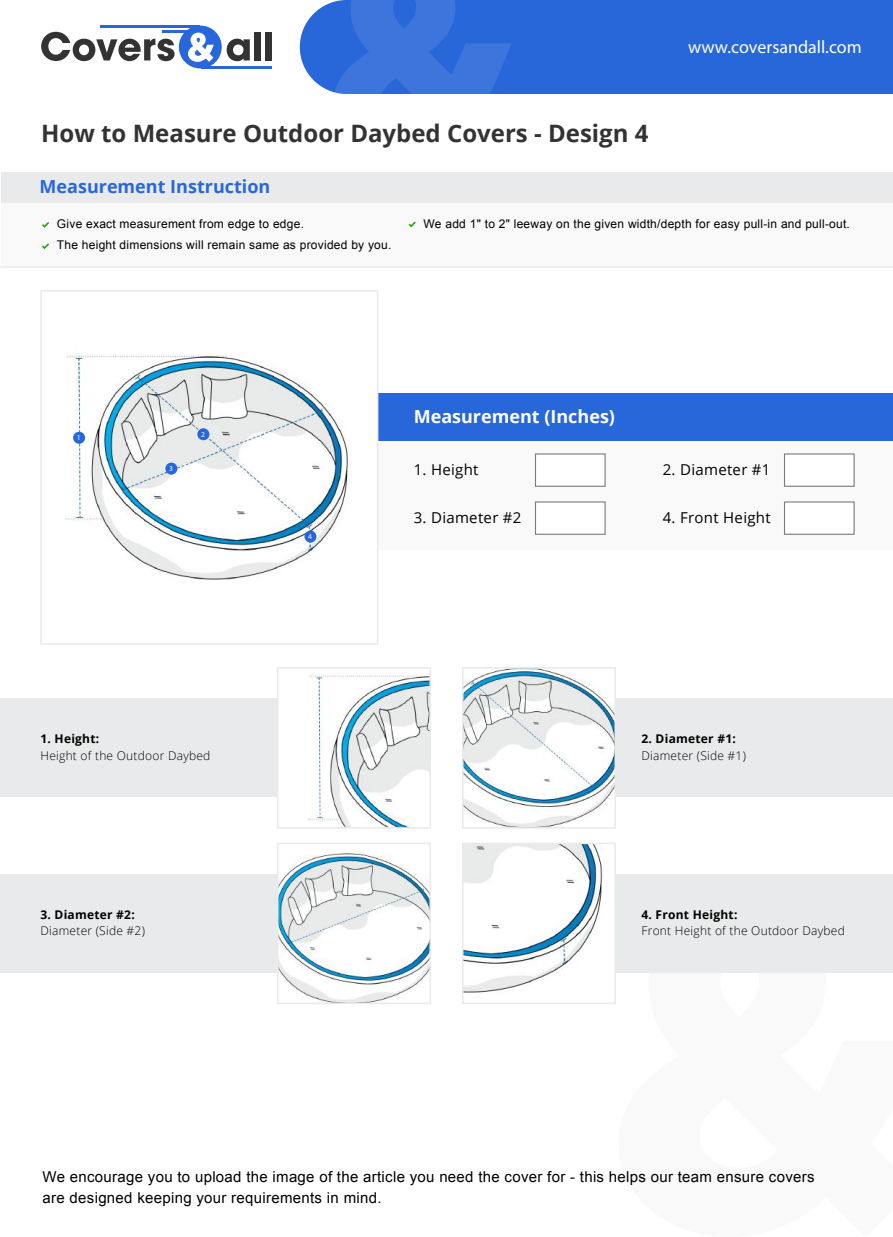
<style>
.page{position:relative;width:893px;height:1237px;background:#fff}
.page>*{position:absolute;margin:0;border:0;box-sizing:border-box;transform-origin:0 0}
.t1{font:700 24px "Open Sans";color:#333}
.t2{font:700 18px "Open Sans";color:#2867d9}
.t3{font:18px "Myriad Pro";color:#fff}
.t4{font:700 18px "Open Sans";color:#fff}
.t5{font:15px/21px "Arial";letter-spacing:.02em;color:#000}
.t6{font:15px "Open Sans";letter-spacing:.02em;color:#000}
.t7{font:12px "Arial";letter-spacing:.02em;color:#000}
.t8{font:300 12px "Open Sans";letter-spacing:.02em;color:#000}
.t9{font:700 12px "Open Sans";letter-spacing:.02em;color:#000}
.t10{font:7.5px "Myriad Pro";color:#fff}
</style>
<div class="page">
<div style="left:0;top:699px;width:293px;height:98px;background:#e9eaeb"></div>
<img style="left:280px;top:675px;width:148px;height:150px">
<div style="left:277px;top:667px;width:154px;height:161px;border:2px solid #eaeaea"></div>
<div style="left:600px;top:699px;width:293px;height:98px;background:#e9eaeb"></div>
<img style="left:465px;top:670px;width:148px;height:155px">
<div style="left:462px;top:667px;width:154px;height:161px;border:2px solid #eaeaea"></div>
<div style="left:600px;top:874px;width:293px;height:98px;background:#e9eaeb"></div>
<img style="left:465px;top:846px;width:148px;height:147px">
<div style="left:462px;top:843px;width:154px;height:161px;border:2px solid #eaeaea"></div>
<div style="left:0;top:874px;width:293px;height:98px;background:#e9eaeb"></div>
<img style="left:280px;top:853px;width:148px;height:148px">
<div style="left:277px;top:843px;width:154px;height:161px;border:2px solid #eaeaea"></div>
<div style="left:300px;top:0;width:593px;height:94px;background:#2867d9"></div>
<svg style="left:333px;top:0;width:179px;height:94px;background:#356fda"></svg>
<svg style="left:41px;top:32px;width:134px;height:29px"></svg>
<svg style="left:227px;top:39px;width:23px;height:22px"></svg>
<div style="left:254px;top:32px;width:7px;height:28px;background:#333"></div>
<div style="left:265px;top:32px;width:7px;height:28px;background:#333"></div>
<hr style="left:101px;top:26px;width:99px;height:2px;background:#2867d9">
<hr style="left:162px;top:31px;width:38px;height:2px;background:#2867d9">
<hr style="left:201px;top:66px;width:71px;height:2px;background:#2867d9">
<div style="left:179px;top:26px;width:43px;height:42px;background:#2867d9;border-radius:50%"></div>
<svg style="left:188px;top:33px;width:26px;height:29px"></svg>
<div style="left:328px;top:394px;width:565px;height:156px;background:#f9f9f9"></div>
<div style="left:328px;top:394px;width:565px;height:47px;background:#2867d9"></div>
<div style="left:535px;top:453px;width:71px;height:34px;background:#fff;border:1px solid #7c7c7c"></div>
<div style="left:784px;top:453px;width:71px;height:34px;background:#fff;border:1px solid #7c7c7c"></div>
<div style="left:784px;top:501px;width:71px;height:34px;background:#fff;border:1px solid #7c7c7c"></div>
<div style="left:535px;top:501px;width:71px;height:34px;background:#fff;border:1px solid #7c7c7c"></div>
<img style="left:66px;top:354px;width:309px;height:226px">
<div style="left:40px;top:290px;width:338px;height:355px;border:2px solid #eaeaea"></div>
<div style="left:73px;top:432px;width:12px;height:12px;background:#2867d9;border-radius:50%"></div>
<div style="left:197px;top:428px;width:12px;height:12px;background:#2867d9;border-radius:50%"></div>
<div style="left:165px;top:463px;width:12px;height:12px;background:#2867d9;border-radius:50%"></div>
<div style="left:304px;top:530px;width:12px;height:12px;background:#2867d9;border-radius:50%"></div>
<div style="left:2px;top:172px;width:891px;height:31px;background:#e9eaeb"></div>
<div style="left:2px;top:203px;width:891px;height:64px;background:#f9f9f9"></div>
<svg style="left:409px;top:221px;width:7px;height:6px"></svg>
<svg style="left:42px;top:222px;width:7px;height:6px"></svg>
<svg style="left:42px;top:243px;width:7px;height:6px"></svg>
<hr style="left:0;top:266px;width:893px;height:2px;background:#eaeaea">
<h2 class="t3" style="left:688px;top:36px;width:175px">www.coversandall.com</h2>
<h1 class="t1" style="left:41px;top:116px;width:609px">How to Measure Outdoor Daybed Covers - Design 4</h1>
<h2 class="t2" style="left:40px;top:173px;width:232px">Measurement Instruction</h2>
<p class="t7" style="left:57px;top:216px;width:249px">Give exact measurement from edge to edge.</p>
<p class="t7" style="left:424px;top:216px;width:428px">We add 1" to 2" leeway on the given width/depth for easy pull-in and pull-out.</p>
<p class="t7" style="left:57px;top:237px;width:336px">The height dimensions will remain same as provided by you.</p>
<p class="t10" style="left:77px;top:433px;width:5px">1</p>
<p class="t10" style="left:169px;top:464px;width:5px">3</p>
<p class="t10" style="left:201px;top:430px;width:5px">2</p>
<p class="t9" style="left:40px;top:730px;width:60px">1. Height:</p>
<p class="t8" style="left:40px;top:747px;width:171px">Height of the Outdoor Daybed</p>
<p class="t9" style="left:40px;top:906px;width:96px">3. Diameter #2:</p>
<p class="t8" style="left:40px;top:922px;width:106px">Diameter (Side #2)</p>
<p class="t10" style="left:308px;top:532px;width:5px">4</p>
<h2 class="t4" style="left:414px;top:403px;width:203px">Measurement (Inches)</h2>
<p class="t6" style="left:414px;top:459px;width:66px">1. Height</p>
<p class="t6" style="left:663px;top:459px;width:109px">2. Diameter #1</p>
<p class="t6" style="left:414px;top:507px;width:109px">3. Diameter #2</p>
<p class="t6" style="left:663px;top:507px;width:109px">4. Front Height</p>
<p class="t9" style="left:641px;top:730px;width:96px">2. Diameter #1:</p>
<p class="t8" style="left:641px;top:747px;width:106px">Diameter (Side #1)</p>
<p class="t9" style="left:641px;top:906px;width:97px">4. Front Height:</p>
<p class="t8" style="left:641px;top:922px;width:205px">Front Height of the Outdoor Daybed</p>
<p class="t5" style="left:43px;top:1166px;width:773px">We encourage you to upload the image of the article you need the cover for - this helps our team ensure covers are designed keeping your requirements in mind.</p>
</div>
